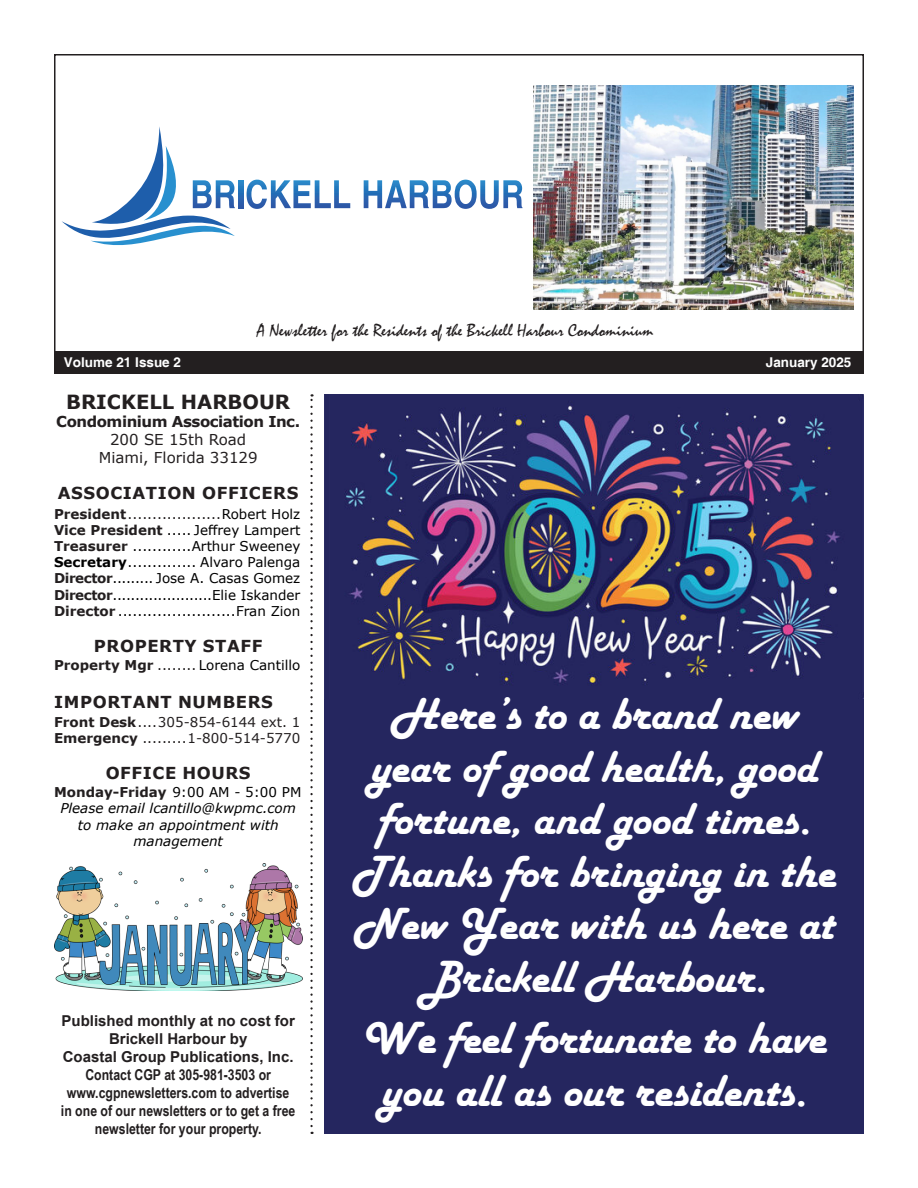
<style>
.page{position:relative;width:918px;height:1188px;background:#fff}
.page>*{position:absolute;margin:0;border:0;box-sizing:border-box;transform-origin:0 0}
.t1{font:46.5px/52.5px "Harlow Solid";color:#fff;text-align:center}
.t2{font:700 19.5px "Verdana";color:#231f20}
.t3{font:18px "Mistral";color:#231f20}
.t4{font:700 16.5px "Verdana";letter-spacing:.035em;color:#231f20}
.t5{font:700 15px/18px "Arial";color:#231f20;text-align:center}
.t6{font:700 15px/18px "Arial Narrow";color:#231f20;text-align:center}
.t7{font:15px "Verdana";color:#231f20}
.t8{font:700 15px "Verdana";letter-spacing:-.03em;color:#231f20}
.t9{font:13.5px "Verdana";color:#000}
.t10{font:13.5px "Verdana";color:#231f20}
.t11{font:italic 13.5px/16.2px "Verdana";color:#000;text-align:center}
.t12{font:700 13.5px "Verdana";color:#231f20}
.t13{font:700 13.5px "Helvetica";color:#fff}
.s1{font-weight:700}
.s2{color:#000}
.s3{font-weight:700;color:#231f20}
.s4{color:#231f20}
.s5{font-weight:400;color:#000}
.s6{font-family:"Arial Narrow"}
</style>
<div class="page">
<svg style="left:310px;top:394px;width:3px;height:732px"></svg>
<div style="left:54px;top:351px;width:810px;height:23px;background:#231f20"></div>
<svg style="left:62px;top:127px;width:173px;height:118px"></svg>
<svg style="left:238px;top:180px;width:5px;height:28px"></svg>
<svg style="left:247px;top:180px;width:103px;height:29px"></svg>
<svg style="left:364px;top:180px;width:159px;height:29px"></svg>
<img style="left:54px;top:863px;width:248px;height:128px">
<img style="left:534px;top:85px;width:320px;height:224px">
<div style="left:325px;top:617px;width:539px;height:517px;background:#25265f"></div>
<img style="left:324px;top:394px;width:540px;height:305px">
<p class="t3" style="left:257px;top:320px;width:397px">A Newsletter for the Residents of the Brickell Harbour Condominium</p>
<p class="t13" style="left:64px;top:354px;width:119px">Volume 21 Issue 2</p>
<p class="t13" style="left:766px;top:354px;width:87px">January 2025</p>
<p class="t2" style="left:66px;top:388px;width:225px">BRICKELL HARBOUR</p>
<p class="t8" style="left:56px;top:411px;width:245px">Condominium Association Inc.</p>
<p class="t7" style="left:110px;top:429px;width:138px">200 SE 15th Road</p>
<p class="t7" style="left:99px;top:447px;width:160px">Miami, Florida 33129</p>
<p class="t4" style="left:58px;top:482px;width:242px">ASSOCIATION OFFICERS</p>
<p class="t10" style="left:54px;top:504px;width:248px"><span class="s1">President</span>...................<span class="s2">Robert Holz</span></p>
<p class="t9" style="left:54px;top:521px;width:248px"><span class="s3">Vice President</span> ..... Jeffrey Lampert</p>
<p class="t9" style="left:54px;top:537px;width:248px"><span class="s3">Treasurer</span> ............Arthur Sweeney</p>
<p class="t9" style="left:54px;top:553px;width:248px"><span class="s1">Secretary</span>.............. Alvaro Palenga</p>
<p class="t9" style="left:54px;top:569px;width:248px"><span class="s3">Director</span>......... Jose A. Casas Gomez</p>
<p class="t9" style="left:54px;top:585px;width:248px"><span class="s3">Director</span>......................Elie Iskander</p>
<p class="t9" style="left:54px;top:602px;width:248px"><span class="s3">Director</span> ........................Fran Zion</p>
<p class="t4" style="left:94px;top:634px;width:170px">PROPERTY STAFF</p>
<p class="t9" style="left:54px;top:656px;width:248px"><span class="s3">Property Mgr</span> <span class="s4">........</span> Lorena Cantillo</p>
<p class="t4" style="left:54px;top:691px;width:220px">IMPORTANT NUMBERS</p>
<p class="t10" style="left:54px;top:713px;width:248px"><span class="s1">Front Desk</span>....305-854-6144 ext. 1</p>
<p class="t10" style="left:54px;top:729px;width:248px"><span class="s1">Emergency</span> .........1-800-514-5770</p>
<p class="t4" style="left:106px;top:761px;width:146px">OFFICE HOURS</p>
<p class="t12" style="left:54px;top:783px;width:249px">Monday-Friday <span class="s5">9:00 AM - 5:00 PM</span></p>
<p class="t11" style="left:60px;top:800px;width:237px">Please email lcantillo@kwpmc.com to make an appointment with management</p>
<p class="t5" style="left:62px;top:1012px;width:235px">Published monthly at no cost for<br>Brickell Harbour by<br>Coastal Group Publications, Inc.<br><span class="s6">Contact CGP at 305-981-3503 or www.cgpnewsletters.com to advertise</span></p>
<p class="t6" style="left:61px;top:1101px;width:236px">in one of our newsletters or to get a free newsletter for your property.</p>
<p class="t1" style="left:353px;top:692px;width:484px">Here’s to a brand new year of good health, good fortune, and good times.<br>Thanks for bringing in the<br>New Year with us here at<br>Brickell Harbour.</p>
<p class="t1" style="left:362px;top:1016px;width:466px">We feel fortunate to have you all as our residents.</p>
</div>
